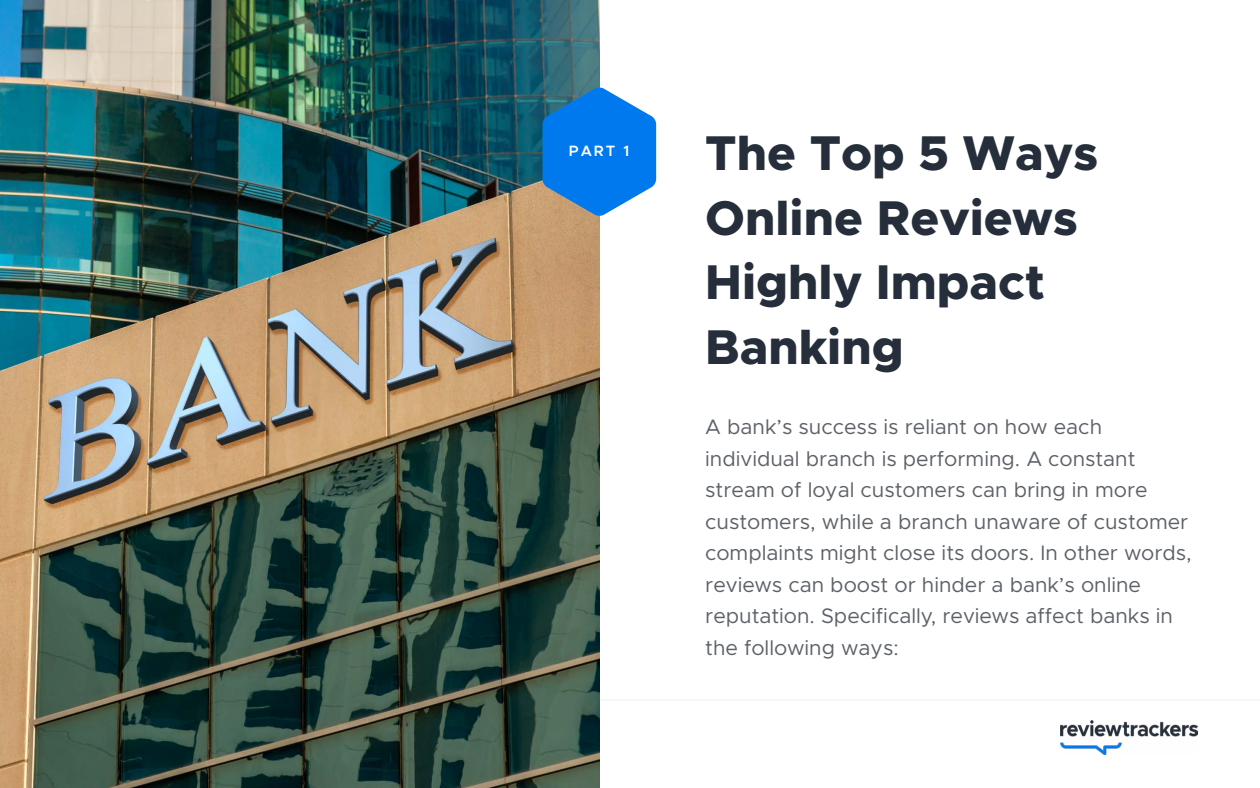
<style>
.page{position:relative;width:1260px;height:788px;background:#fff}
.page>*{position:absolute;margin:0;border:0;box-sizing:border-box;transform-origin:0 0}
.t1{font:800 49px/64.8px "Metropolis";color:#252e3a}
.t2{font:21px/31.5px "Metropolis";color:#5c6168}
.t3{font:600 14.96px "Metropolis";color:#fff}
</style>
<div class="page">
<img style="left:1060px;top:720px;width:137px;height:34px">
<hr style="left:0;top:699px;width:1260px;height:1px;background:#eff0f0">
<img style="left:0;top:0;width:599px;height:787px">
<svg style="left:542px;top:87px;width:114px;height:129px;background:#2d89df"></svg>
<p class="t3" style="left:569px;top:141px;width:62px">PART 1</p>
<h1 class="t1" style="left:705px;top:120px;width:394px">The Top 5 Ways<br>Online Reviews<br>Highly Impact<br>Banking</h1>
<p class="t2" style="left:705px;top:411px;width:488px">A bank’s success is reliant on how each individual branch is performing. A constant stream of loyal customers can bring in more customers, while a branch unaware of customer complaints might close its doors. In other words, reviews can boost or hinder a bank’s online reputation. Specifically, reviews affect banks in the following ways:</p>
</div>
